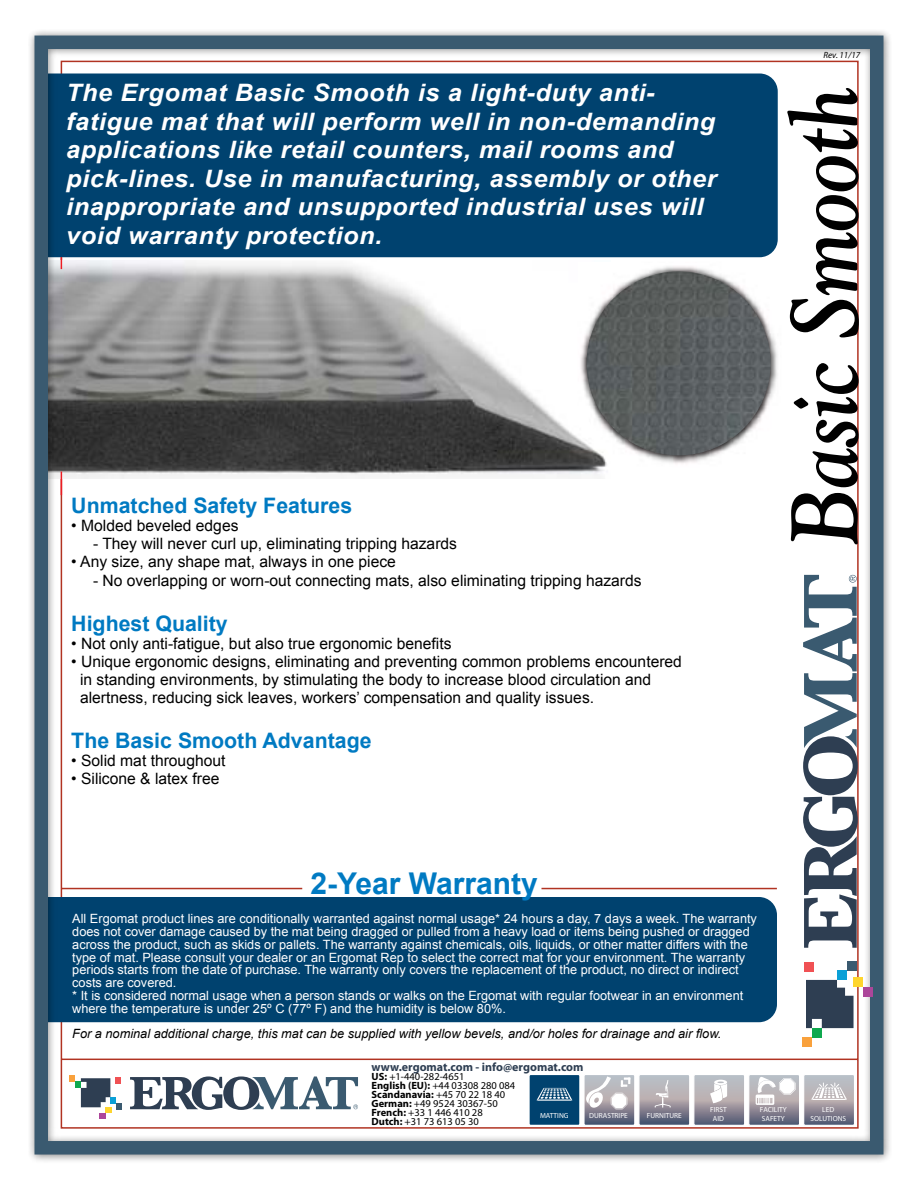
<style>
.page{position:relative;width:918px;height:1188px;background:#fff}
.page>*{position:absolute;margin:0;border:0;box-sizing:border-box;transform-origin:0 0}
.t1{font:italic 700 94.5px "Goudy Old Style BT";color:#000;scale:.88 1}
.t2{font:700 30px "Arial";color:#007ac2}
.t3{font:italic 700 24px/28.5px "Arial";letter-spacing:.025em;color:#fff;scale:1.05 1}
.t4{font:700 21.3px "Arial";color:#007ac2}
.t5{font:15.6px/18px "Arial";color:#000}
.t6{font:12.75px/12.8px "Arial";color:#fff}
.t7{font:italic 12.75px "Arial";color:#000}
.t8{font:700 12px "Myriad Pro";color:#2e3e52}
.t9{font:10.5px/9px "Myriad Pro";color:#000}
.t10{font:italic 9px "Myriad Pro";color:#000}
.t11{font:7.35px/8.9px "Myriad Pro";color:#fff;text-align:center}
.s1{font-weight:700}
</style>
<div class="page">
<div style="left:28px;top:29px;width:865px;height:1135px;background:#000;opacity:.5"></div>
<div style="left:34px;top:36px;width:850px;height:1119px;border:14px solid #3a5a70"></div>
<svg style="left:61px;top:472px;width:1px;height:23px"></svg>
<svg style="left:61px;top:257px;width:1px;height:12px"></svg>
<svg style="left:803px;top:575px;width:55px;height:373px"></svg>
<svg style="left:806px;top:980px;width:48px;height:48px;background:#495768"></svg>
<div style="left:812px;top:1028px;width:10px;height:9px;background:#0fa84e"></div>
<div style="left:802px;top:1037px;width:10px;height:9px;background:#f9a13c"></div>
<div style="left:847px;top:961px;width:10px;height:10px;background:#3a5a70"></div>
<div style="left:837px;top:971px;width:10px;height:9px;background:#0aa0d7"></div>
<div style="left:804px;top:962px;width:10px;height:10px;background:#f05154"></div>
<div style="left:863px;top:987px;width:9px;height:10px;background:#ac469a"></div>
<div style="left:854px;top:977px;width:9px;height:10px;background:#fed52e"></div>
<p class="t3" style="left:66px;top:79px;width:621px">The Ergomat Basic Smooth is a light-duty anti&shy;fatigue mat that will perform well in non-demanding applications like retail counters, mail rooms and pick-lines. Use in manufacturing, assembly or other inappropriate and unsupported industrial uses will void warranty protection.</p>
<h3 class="t4" style="left:71px;top:491px;width:282px">Unmatched Safety Features</h3>
<p class="t5" style="left:71px;top:516px;width:169px">• Molded beveled edges</p>
<p class="t5" style="left:93px;top:534px;width:366px">- They will never curl up, eliminating tripping hazards</p>
<p class="t5" style="left:71px;top:552px;width:326px">• Any size, any shape mat, always in one piece</p>
<p class="t5" style="left:93px;top:571px;width:550px">- No overlapping or worn-out connecting mats, also eliminating tripping hazards</p>
<h3 class="t4" style="left:71px;top:609px;width:158px">Highest Quality</h3>
<p class="t5" style="left:71px;top:634px;width:382px">• Not only anti-fatigue, but also true ergonomic benefits</p>
<p class="t5" style="left:80px;top:652px;width:603px;text-indent:-9px">• Unique ergonomic designs, eliminating and preventing common problems encountered in standing environments, by stimulating the body to increase blood circulation and alertness, reducing sick leaves, workers’ compensation and quality issues.</p>
<h3 class="t4" style="left:71px;top:726px;width:302px">The Basic Smooth Advantage</h3>
<p class="t5" style="left:71px;top:751px;width:156px">• Solid mat throughout</p>
<p class="t5" style="left:71px;top:770px;width:150px">• Silicone &amp; latex free</p>
<p class="t10" style="left:824px;top:49px;width:38px">Rev. 11/17</p>
<h1 class="t1" style="left:766px;top:545px;width:522px;rotate:-90deg">Basic Smooth</h1>
<h2 class="t2" style="left:310px;top:864px;width:229px">2-Year Warranty</h2>
<p class="t6" style="left:72px;top:913px;width:686px">All Ergomat product lines are conditionally warranted against normal usage* 24 hours a day, 7 days a week. The warranty does not cover damage caused by the mat being dragged or pulled from a heavy load or items being pushed or dragged across the product, such as skids or pallets. The warranty against chemicals, oils, liquids, or other matter differs with the type of mat. Please consult your dealer or an Ergomat Rep to select the correct mat for your environment. The warranty periods starts from the date of purchase. The warranty only covers the replacement of the product, no direct or indirect costs are covered.<br>* It is considered normal usage when a person stands or walks on the Ergomat with regular footwear in an environment where the temperature is under 25º C (77º F) and the humidity is below 80%.</p>
<p class="t7" style="left:72px;top:1025px;width:651px">For a nominal additional charge, this mat can be supplied with yellow bevels, and/or holes for drainage and air flow.</p>
<p class="t8" style="left:372px;top:1059px;width:214px">www.ergomat.com - info@ergomat.com</p>
<p class="t9" style="left:372px;top:1072px;width:145px"><span class="s1">US:</span> +1-440-282-4651<br><span class="s1">English (EU):</span> +44 03308 280 084<br><span class="s1">Scandanavia:</span> +45 70 22 18 40<br><span class="s1">German:</span> +49 9524 30367-50<br><span class="s1">French:</span> +33 1 446 410 28<br><span class="s1">Dutch:</span> +31 73 613 05 30</p>
<p class="t11" style="left:589px;top:1111px;width:40px">DURASTRIPE</p>
<p class="t11" style="left:647px;top:1111px;width:36px">FURNITURE</p>
<p class="t11" style="left:540px;top:1111px;width:30px">MATTING</p>
<p class="t11" style="left:710px;top:1105px;width:18px">FIRST<br>AID</p>
<p class="t11" style="left:760px;top:1105px;width:28px">FACILITY</p>
<p class="t11" style="left:762px;top:1114px;width:24px">SAFETY</p>
<p class="t11" style="left:810px;top:1105px;width:37px">LED<br>SOLUTIONS</p>
</div>
